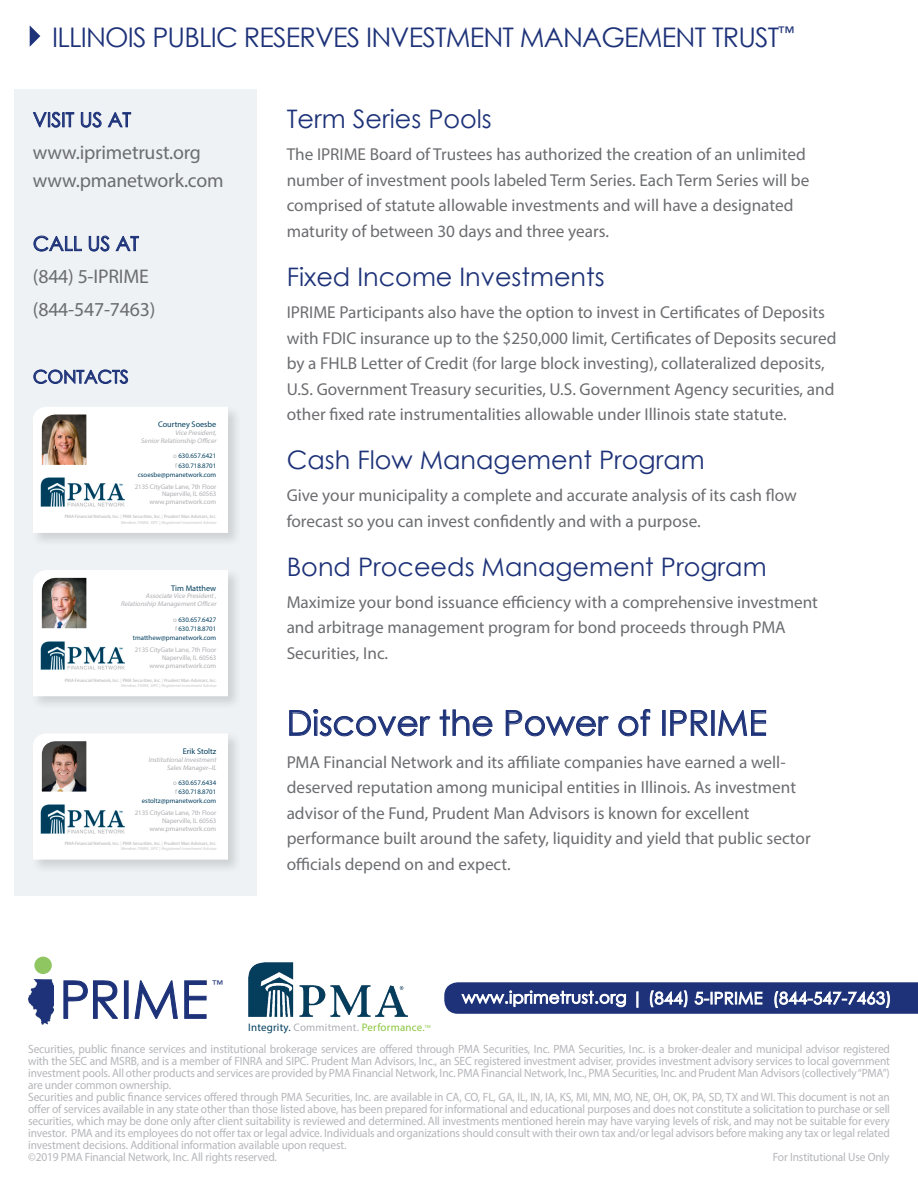
<style>
.page{position:relative;width:918px;height:1188px;background:#fff}
.page>*{position:absolute;margin:0;border:0;box-sizing:border-box;transform-origin:0 0}
.t1{font:52.2px "Century Gothic";color:#1d3278}
.t2{font:34.5px "Century Gothic";color:#1d3278}
.t3{font:27px "Century Gothic";letter-spacing:-.03em;color:#1d3278}
.t4{font:25.5px "Century Gothic";color:#1d3278}
.t5{font:19.8px "Myriad Pro";letter-spacing:-.01em;color:#6c6d70}
.t6{font:19.8px "Century Gothic";color:#1d3278}
.t7{font:18px "Century Gothic";color:#1d3278}
.t8{font:17.25px/25.5px "Myriad Pro";color:#6c6d70}
.t9{font:16.5px "Century Gothic";letter-spacing:.02em;color:#fff}
.t10{font:12px/12px "Myriad Pro";letter-spacing:-.01em;color:#b5b6ba;text-align:justify;scale:.95 1}
.t11{font:10.95px "Myriad Pro";letter-spacing:.02em;color:#8bc63e}
.t12{font:10.5px "Century Gothic";color:#1d3278}
.t13{font:8.25px "Myriad Pro";color:#003e5e}
.t14{font:6.75px/7.8px "Myriad Pro";letter-spacing:-.01em;color:#aeafb3;text-align:right}
.t15{font:6.75px/9.1px "Myriad Pro";color:#003e5e;text-align:right}
.t16{font:italic 6.75px "Myriad Pro";color:#aeafb3}
.t17{font:4.8px "Myriad Pro";color:#aeafb3}
.t18{font:4.5px "Myriad Pro";color:#8bc63e}
.t19{font:italic 4.35px "Myriad Pro";color:#c5c6c8}
.s1{color:#aeafb3}
.s2{color:#c5c6c8}
.s3{font-style:normal}
.s4{color:#003e5e}
</style>
<div class="page">
<div style="left:14px;top:89px;width:242px;height:807px;background:#eef2f4"></div>
<svg style="left:30px;top:26px;width:10px;height:21px"></svg>
<svg style="left:290px;top:709px;width:140px;height:27px"></svg>
<svg style="left:440px;top:710px;width:52px;height:26px"></svg>
<svg style="left:506px;top:711px;width:102px;height:25px"></svg>
<svg style="left:619px;top:709px;width:31px;height:27px"></svg>
<svg style="left:671px;top:711px;width:36px;height:24px"></svg>
<svg style="left:719px;top:711px;width:47px;height:24px"></svg>
<img style="left:248px;top:963px;width:160px;height:53px">
<svg style="left:33px;top:112px;width:41px;height:15px"></svg>
<svg style="left:81px;top:112px;width:20px;height:15px"></svg>
<svg style="left:108px;top:112px;width:23px;height:15px"></svg>
<svg style="left:34px;top:236px;width:48px;height:15px"></svg>
<svg style="left:89px;top:236px;width:20px;height:15px"></svg>
<svg style="left:116px;top:236px;width:23px;height:15px"></svg>
<svg style="left:34px;top:370px;width:94px;height:14px"></svg>
<div style="left:31px;top:405px;width:211px;height:142px;background:#231f20;opacity:.15"></div>
<div style="left:33px;top:407px;width:195px;height:126px;background:#fff"></div>
<img style="left:41px;top:478px;width:84px;height:29px">
<img style="left:42px;top:415px;width:44px;height:50px">
<div style="left:31px;top:731px;width:211px;height:143px;background:#231f20;opacity:.15"></div>
<div style="left:33px;top:733px;width:195px;height:127px;background:#fff"></div>
<img style="left:41px;top:804px;width:84px;height:29px">
<img style="left:42px;top:741px;width:44px;height:51px">
<div style="left:31px;top:568px;width:211px;height:143px;background:#231f20;opacity:.15"></div>
<div style="left:33px;top:570px;width:195px;height:126px;background:#fff"></div>
<img style="left:41px;top:641px;width:84px;height:29px">
<img style="left:42px;top:578px;width:44px;height:50px">
<svg style="left:63px;top:980px;width:55px;height:39px"></svg>
<div style="left:124px;top:980px;width:5px;height:39px;border:1px solid #1d3278"></div>
<svg style="left:134px;top:980px;width:44px;height:39px"></svg>
<svg style="left:184px;top:980px;width:23px;height:39px"></svg>
<img style="left:28px;top:980px;width:25px;height:45px">
<div style="left:34px;top:957px;width:18px;height:17px;background:#90c661;border-radius:50%"></div>
<svg style="left:444px;top:982px;width:474px;height:32px;background:#43558f"></svg>
<p class="t3" style="left:52px;top:19px;width:744px">ILLINOIS PUBLIC RESERVES INVESTMENT MANAGEMENT TRUST<sup>™</sup></p>
<p class="t6" style="left:33px;top:106px;width:100px">VISIT US AT</p>
<p class="t5" style="left:33px;top:140px;width:170px">www.iprimetrust.org</p>
<p class="t5" style="left:33px;top:168px;width:192px">www.pmanetwork.com</p>
<p class="t6" style="left:33px;top:230px;width:107px">CALL US AT</p>
<p class="t5" style="left:33px;top:264px;width:117px">(844) 5-IPRIME</p>
<p class="t5" style="left:33px;top:297px;width:124px">(844-547-7463)</p>
<p class="t7" style="left:33px;top:364px;width:97px">CONTACTS</p>
<p class="t13" style="left:158px;top:420px;width:60px">Courtney Soesbe</p>
<p class="t16" style="left:175px;top:429px;width:44px">Vice President,</p>
<p class="t16" style="left:141px;top:436px;width:78px">SeniorRelationship Officer</p>
<p class="t15" style="left:138px;top:451px;width:80px"><span class="s1">o</span> 630.657.6421<br><span class="s1">f</span> 630.718.8701 csoesbe@pmanetwork.com</p>
<p class="t14" style="left:135px;top:482px;width:83px">2135 CityGate Lane, 7th Floor<br>Naperville, IL 60563 www.pmanetwork.com</p>
<p class="t17" style="left:65px;top:514px;width:153px">PMA Financial Network, Inc. <span class="s2">|</span> PMA Securities, Inc. <span class="s2">|</span> Prudent Man Advisors, Inc.</p>
<p class="t19" style="left:121px;top:519px;width:98px">Member,FINRA,SIPC<span class="s3">|</span> Registered InvestmentAdvisor</p>
<p class="t13" style="left:171px;top:583px;width:47px">Tim Matthew</p>
<p class="t16" style="left:146px;top:592px;width:74px">Associate Vice President,</p>
<p class="t16" style="left:121px;top:600px;width:98px">Relationship ManagementOfficer</p>
<p class="t15" style="left:133px;top:615px;width:85px"><span class="s1">o</span> 630.657.6427<br><span class="s1">f</span> 630.718.8701 tmatthew@pmanetwork.com</p>
<p class="t14" style="left:135px;top:646px;width:83px">2135 CityGate Lane, 7th Floor<br>Naperville, IL 60563 www.pmanetwork.com</p>
<p class="t17" style="left:65px;top:677px;width:153px">PMA Financial Network, Inc. <span class="s2">|</span> PMA Securities, Inc. <span class="s2">|</span> Prudent Man Advisors, Inc.</p>
<p class="t19" style="left:121px;top:683px;width:98px">Member,FINRA,SIPC<span class="s3">|</span> Registered InvestmentAdvisor</p>
<p class="t13" style="left:183px;top:746px;width:35px">Erik Stoltz</p>
<p class="t16" style="left:148px;top:755px;width:71px">InstitutionalInvestment</p>
<p class="t16" style="left:167px;top:763px;width:52px">Sales Manager–IL</p>
<p class="t15" style="left:142px;top:778px;width:76px"><span class="s1">o</span> 630.657.6434<br><span class="s1">f</span> 630.718.8701 estoltz@pmanetwork.com</p>
<p class="t14" style="left:135px;top:809px;width:83px">2135 CityGate Lane, 7th Floor<br>Naperville, IL 60563 www.pmanetwork.com</p>
<p class="t17" style="left:65px;top:840px;width:153px">PMA Financial Network, Inc. <span class="s2">|</span> PMA Securities, Inc. <span class="s2">|</span> Prudent Man Advisors, Inc.</p>
<p class="t19" style="left:121px;top:846px;width:98px">Member,FINRA,SIPC<span class="s3">|</span> Registered InvestmentAdvisor</p>
<p class="t4" style="left:287px;top:101px;width:207px">Term Series Pools</p>
<p class="t8" style="left:287px;top:142px;width:524px">The IPRIME Board of Trustees has authorized the creation of an unlimited number of investment pools labeled Term Series. Each Term Series will be comprised of statute allowable investments and will have a designated maturity of between 30 days and three years.</p>
<p class="t4" style="left:287px;top:259px;width:320px">Fixed Income Investments</p>
<p class="t8" style="left:287px;top:299px;width:551px">IPRIME Participants also have the option to invest in Certificates of Deposits with FDIC insurance up to the $250,000 limit, Certificates of Deposits secured by a FHLB Letter of Credit (for large block investing), collateralized deposits, U.S. Government Treasury securities, U.S. Government Agency securities, and other fixed rate instrumentalities allowable under Illinois state statute.</p>
<p class="t4" style="left:287px;top:442px;width:420px">Cash Flow Management Program</p>
<p class="t8" style="left:287px;top:482px;width:512px">Give your municipality a complete and accurate analysis of its cash flow forecast so you can invest confidently and with a purpose.</p>
<p class="t4" style="left:287px;top:549px;width:481px">Bond Proceeds Management Program</p>
<p class="t8" style="left:287px;top:589px;width:533px">Maximize your bond issuance efficiency with a comprehensive investment and arbitrage management program for bond proceeds through PMA<br>Securities, Inc.</p>
<p class="t2" style="left:287px;top:699px;width:482px">Discover the Power of IPRIME</p>
<p class="t8" style="left:287px;top:749px;width:526px">PMA Financial Network and its affiliate companies have earned a well&shy;deserved reputation among municipal entities in Illinois. As investment advisor of the Fund, Prudent Man Advisors is known for excellent performance built around the safety, liquidity and yield that public sector officials depend on and expect.</p>
<p class="t1" style="left:59px;top:963px;width:150px">PRIME</p>
<p class="t12" style="left:213px;top:977px;width:12px">™</p>
<p class="t11" style="left:248px;top:1021px;width:178px"><span class="s4">Integrity.</span> <span class="s1">Commitment.</span> Performance.</p>
<p class="t18" style="left:425px;top:1023px;width:7px">tm</p>
<p class="t9" style="left:462px;top:987px;width:431px">www.iprimetrust.org | (844) 5-IPRIME (844-547-7463)</p>
<p class="t10" style="left:28px;top:1043px;width:909px">Securities, public finance services and institutional brokerage services are offered through PMA Securities, Inc. PMA Securities, Inc. is a broker-dealer and municipal advisor registered with the SEC and MSRB, and is a member of FINRA and SIPC. Prudent Man Advisors, Inc., an SEC registered investment adviser, provides investment advisory services to local government investment pools. All other products and services are provided by PMA Financial Network, Inc. PMA Financial Network, Inc., PMA Securities, Inc. and Prudent Man Advisors (collectively “PMA”) are under common ownership.</p>
<p class="t10" style="left:28px;top:1091px;width:909px">Securities and public finance services offered through PMA Securities, Inc. are available in CA, CO, FL, GA, IL, IN, IA, KS, MI, MN, MO, NE, OH, OK, PA, SD, TX and WI. This document is not an offer of services available in any state other than those listed above, has been prepared for informational and educational purposes and does not constitute a solicitation to purchase or sell securities, which may be done only after client suitability is reviewed and determined. All investments mentioned herein may have varying levels of risk, and may not be suitable for every investor. PMA and its employees do not offer tax or legal advice. Individuals and organizations should consult with their own tax and/or legal advisors before making any tax or legal related investment decisions. Additional information available upon request.</p>
<p class="t10" style="left:28px;top:1151px;width:263px">©2019 PMA Financial Network, Inc. All rights reserved.</p>
<p class="t10" style="left:773px;top:1151px;width:124px">For Institutional Use Only</p>
</div>
